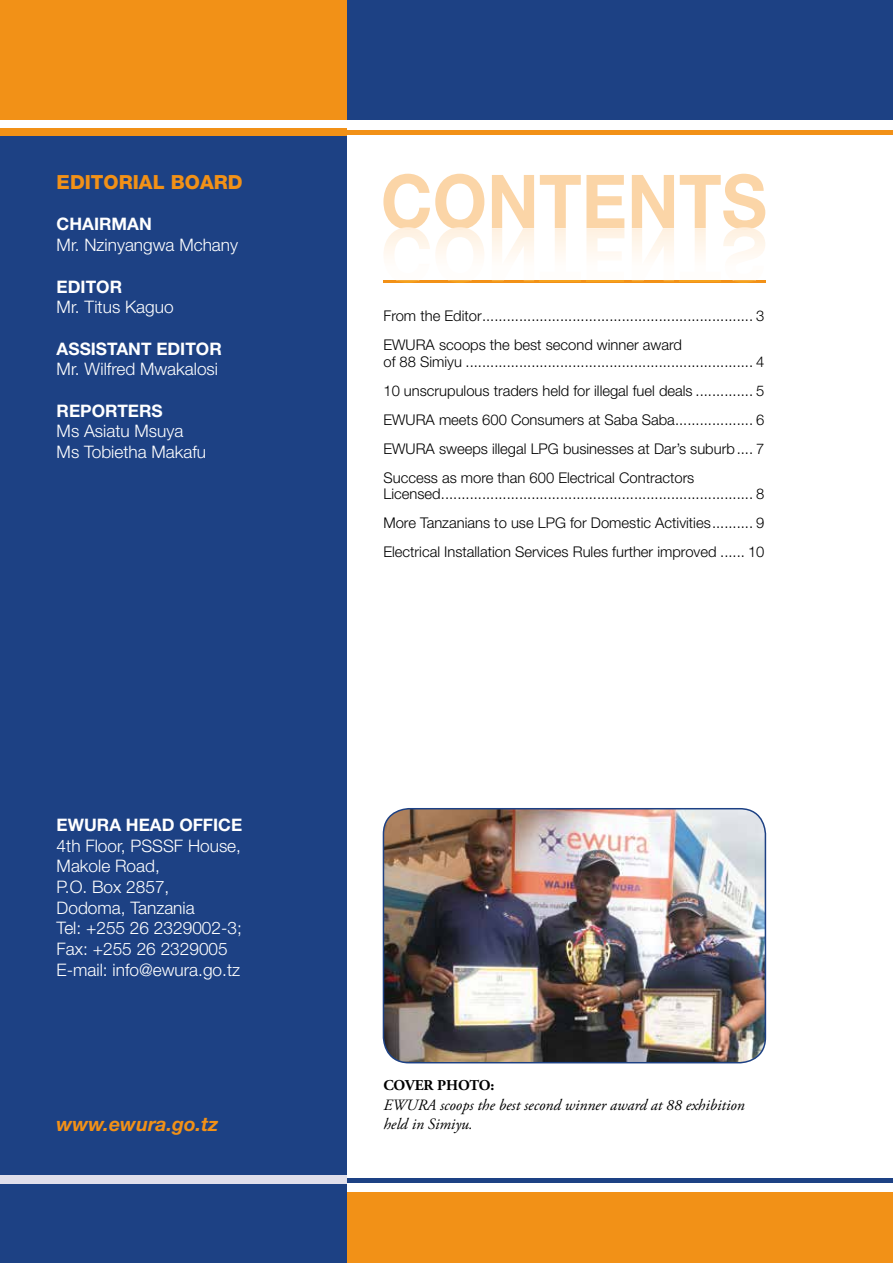
<style>
.page{position:relative;width:893px;height:1263px;background:#fff}
.page>*{position:absolute;margin:0;border:0;box-sizing:border-box;transform-origin:0 0}
.t1{font:italic 700 19.5px "Helvetica Neue";color:#f29117}
.t2{font:800 19.5px "Helvetica Neue CE";color:#f29117}
.t3{font:300 17.25px/20.7px "Helvetica Neue CE";color:#fff}
.t4{font:700 17.25px "Helvetica Neue";color:#fff}
.t5{font:italic 15.75px/19.5px "Adobe Garamond Pro";color:#000}
.t6{font:700 15px "Adobe Garamond Pro";letter-spacing:-.01em;color:#000}
.t7{font:300 14.85px/29px "Helvetica Neue CE";color:#000;text-align:justify}
</style>
<div class="page">
<div style="left:0;top:0;width:893px;height:120px;background:#1d4184"></div>
<div style="left:0;top:1192px;width:893px;height:71px;background:#f29117"></div>
<hr style="left:0;top:1179px;width:893px;height:4px;background:#1d4184">
<hr style="left:0;top:130px;width:893px;height:4px;background:#f29117">
<div style="left:0;top:128px;width:347px;height:1135px;background:#1d4184"></div>
<div style="left:0;top:0;width:347px;height:120px;background:#f29117"></div>
<hr style="left:383px;top:280px;width:383px;height:3px;background:#f29117">
<img style="left:723px;top:229px;width:42px;height:52px">
<img style="left:733px;top:280px;width:22px;height:3px">
<img style="left:436px;top:229px;width:48px;height:52px">
<img style="left:449px;top:280px;width:22px;height:3px">
<img style="left:384px;top:229px;width:46px;height:52px">
<img style="left:397px;top:280px;width:22px;height:3px">
<svg style="left:383px;top:174px;width:382px;height:55px"></svg>
<img style="left:680px;top:228px;width:41px;height:54px">
<img style="left:632px;top:228px;width:42px;height:54px">
<img style="left:586px;top:228px;width:38px;height:54px">
<img style="left:540px;top:228px;width:41px;height:54px">
<img style="left:492px;top:228px;width:42px;height:54px">
<div style="left:0;top:128px;width:347px;height:8px;background:#f29117"></div>
<div style="left:0;top:1175px;width:347px;height:8px;background:#e0dfeb"></div>
<img style="left:383px;top:809px;width:382px;height:254px">
<div style="left:383px;top:808px;width:383px;height:255px;border:2px solid #1d4184;border-radius:26px"></div>
<h1 class="t2" style="left:57px;top:170px;width:187px">EDITORIAL BOARD</h1>
<p class="t4" style="left:57px;top:214px;width:97px">CHAIRMAN</p>
<p class="t3" style="left:57px;top:235px;width:183px">Mr. Nzinyangwa Mchany</p>
<p class="t4" style="left:57px;top:276px;width:67px">EDITOR</p>
<p class="t3" style="left:57px;top:297px;width:119px">Mr. Titus Kaguo</p>
<p class="t4" style="left:57px;top:338px;width:167px">ASSISTANT EDITOR</p>
<p class="t3" style="left:57px;top:359px;width:163px">Mr. Wilfred Mwakalosi</p>
<p class="t4" style="left:57px;top:400px;width:108px">REPORTERS</p>
<p class="t3" style="left:57px;top:421px;width:151px">Ms Asiatu Msuya<br>Ms Tobietha Makafu</p>
<p class="t4" style="left:57px;top:814px;width:187px">EWURA HEAD OFFICE</p>
<p class="t3" style="left:57px;top:835px;width:187px">4th Floor, PSSSF House,<br>Makole Road,<br>P.O. Box 2857,<br>Dodoma, Tanzania<br>Tel: +255 26 2329002-3;<br>Fax: +255 26 2329005<br>E-mail: info@ewura.go.tz</p>
<h1 class="t1" style="left:57px;top:1112px;width:163px">www.ewura.go.tz</h1>
<p class="t7" style="left:383px;top:301px;width:383px">From the Editor.................................................................. 3<br>EWURA scoops the best second winner award</p>
<p class="t7" style="left:383px;top:347px;width:383px">of 88 Simiyu ...................................................................... 4<br>10 unscrupulous traders held for illegal fuel deals .............. 5<br>EWURA meets 600 Consumers at Saba Saba................... 6<br>EWURA sweeps illegal LPG businesses at Dar’s suburb.... 7<br>Success as more than 600 Electrical Contractors</p>
<p class="t7" style="left:383px;top:479px;width:383px">Licensed............................................................................ 8<br>More Tanzanians to use LPG for Domestic Activities.......... 9<br>Electrical Installation Services Rules further improved ...... 10</p>
<p class="t6" style="left:383px;top:1077px;width:112px">COVER PHOTO:</p>
<p class="t5" style="left:383px;top:1095px;width:363px">EWURA scoops the best second winner award at 88 exhibition held in Simiyu.</p>
</div>
